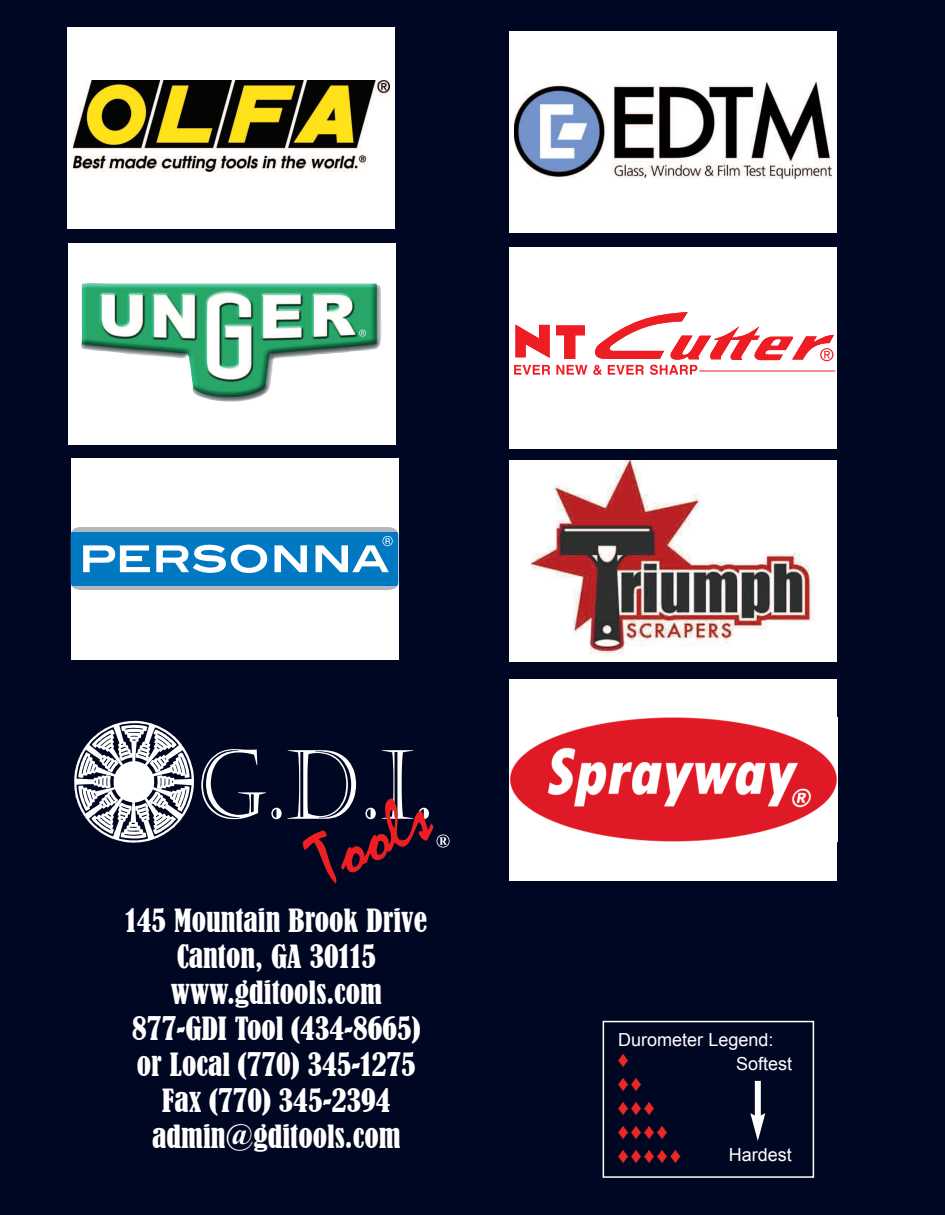
<style>
.page{position:relative;width:945px;height:1215px;background:#000723}
.page>*{position:absolute;margin:0;border:0;box-sizing:border-box;transform-origin:0 0}
.t1{font:condensed 30px/36px "Bernard";color:#fff;text-align:center}
.t2{font:22.5px/24px "Times New Roman";color:#ea2924}
.t3{font:18px "Arial";color:#fff}
</style>
<div class="page">
<div style="left:68px;top:27px;width:327px;height:201px;background:#fff"></div>
<img style="left:74px;top:80px;width:316px;height:92px">
<div style="left:510px;top:31px;width:327px;height:202px;background:#fff"></div>
<img style="left:514px;top:82px;width:317px;height:97px">
<div style="left:510px;top:247px;width:327px;height:201px;background:#fff"></div>
<svg style="left:514px;top:365px;width:36px;height:10px"></svg>
<svg style="left:556px;top:365px;width:31px;height:10px"></svg>
<hr style="left:699px;top:371px;width:136px;height:1px;background:#ee1d23">
<svg style="left:515px;top:325px;width:35px;height:33px"></svg>
<svg style="left:556px;top:325px;width:29px;height:34px"></svg>
<svg style="left:593px;top:312px;width:241px;height:63px"></svg>
<div style="left:510px;top:460px;width:327px;height:202px;background:#fff"></div>
<img style="left:531px;top:460px;width:282px;height:194px">
<div style="left:71px;top:458px;width:327px;height:201px;background:#fff"></div>
<svg style="left:71px;top:527px;width:327px;height:63px"></svg>
<div style="left:69px;top:243px;width:327px;height:201px;background:#fff"></div>
<img style="left:81px;top:283px;width:301px;height:119px">
<div style="left:603px;top:1021px;width:211px;height:157px;border:2px solid #fff"></div>
<div style="left:755px;top:1081px;width:6px;height:37px;background:#fff"></div>
<svg style="left:750px;top:1113px;width:15px;height:28px"></svg>
<div style="left:510px;top:679px;width:327px;height:201px;background:#fff"></div>
<img style="left:510px;top:718px;width:327px;height:123px">
<svg style="left:74px;top:721px;width:120px;height:122px"></svg>
<svg style="left:201px;top:749px;width:249px;height:134px"></svg>
<p class="t1" style="left:126px;top:902px;width:303px">145 Mountain Brook Drive<br>Canton, GA 30115 www.gditools.com<br>877-GDI Tool (434-8665) or Local (770) 345-1275<br>Fax (770) 345-2394 admin@gditools.com</p>
<p class="t3" style="left:618px;top:1030px;width:157px">Durometer Legend:</p>
<p class="t2" style="left:617px;top:1047px;width:13px">♦</p>
<p class="t3" style="left:736px;top:1053px;width:58px">Softest</p>
<p class="t2" style="left:617px;top:1071px;width:65px">♦♦ ♦♦♦ ♦♦♦♦ ♦♦♦♦♦</p>
<p class="t3" style="left:729px;top:1145px;width:65px">Hardest</p>
</div>
